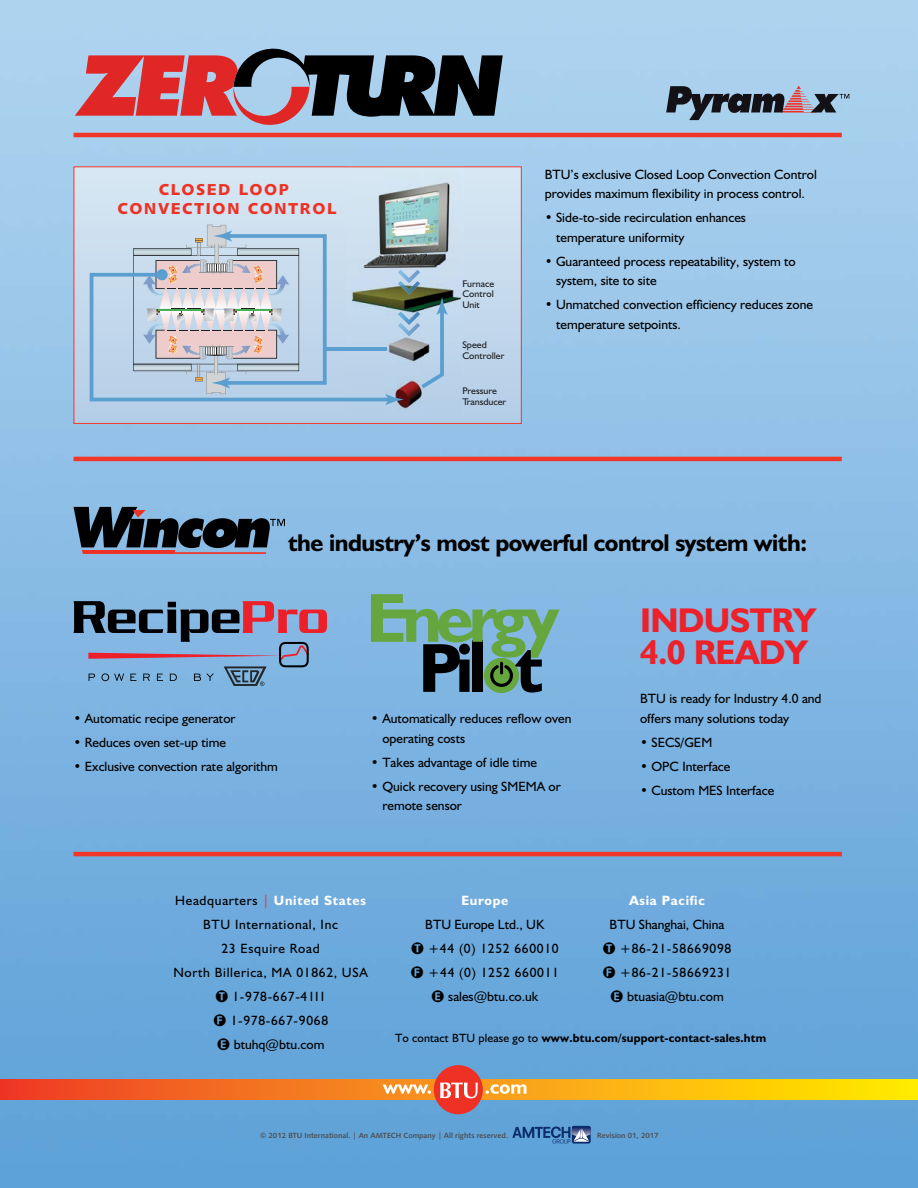
<style>
.page{position:relative;width:918px;height:1188px;background:#fff}
.page>*{position:absolute;margin:0;border:0;box-sizing:border-box;transform-origin:0 0}
.t1{font:700 34.5px/31.5px "Humanist 521 BT";letter-spacing:-.02em;color:#ed2129}
.t2{font:700 24.3px "Humanist 521 BT";letter-spacing:-.02em;color:#000}
.t3{font:15.9px/19px "Humanist 531 BT Black A";letter-spacing:.1em;color:#ee3124;text-align:center}
.t4{font:13.5px/19.5px "Humanist 521 BT";color:#000}
.t5{font:13.5px/24px "Humanist 521 BT";letter-spacing:.05em;color:#000;text-align:center}
.t6{font:13.5px/24px "Humanist 521 BT";letter-spacing:.025em;color:#000;text-align:center}
.t7{font:700 13.5px "Humanist 521 BT";letter-spacing:.05em;color:#fff}
.t8{font:700 12px "Humanist 521 BT";letter-spacing:.01em;color:#000}
.t9{font:9.75px/10.5px "Humanist 521 BT";color:#1f1f22}
.t10{font:7.5px "Humanist 531 BT Bold A";color:#4d4d4f}
.s1{color:#ef3829}
.s2{font-weight:700;color:#fff}
.s3{font-family:"Bundesbahn Pi One"}
.s4{font-weight:400}
</style>
<div class="page">
<img style="left:0;top:0;width:918px;height:1188px">
<hr style="left:74px;top:133px;width:768px;height:4px;background:#ef3829">
<hr style="left:74px;top:457px;width:768px;height:4px;background:#ef3829">
<hr style="left:74px;top:852px;width:768px;height:4px;background:#ef3829">
<svg style="left:76px;top:168px;width:444px;height:254px;background:#c8dced"></svg>
<img style="left:346px;top:168px;width:118px;height:246px">
<img style="left:404px;top:270px;width:16px;height:11px">
<img style="left:404px;top:281px;width:16px;height:13px">
<img style="left:404px;top:312px;width:16px;height:11px">
<img style="left:404px;top:323px;width:16px;height:13px">
<svg style="left:90px;top:225px;width:314px;height:180px;background:#bacad9"></svg>
<div style="left:156px;top:269px;width:12px;height:11px;background:#5a9fd0;border-radius:50%"></div>
<hr style="left:325px;top:347px;width:62px;height:4px;background:#5a9fd0">
<svg style="left:421px;top:297px;width:27px;height:91px;background:#97b4ca"></svg>
<div style="left:74px;top:166px;width:448px;height:258px;border:1px solid #ef3829"></div>
<svg style="left:74px;top:507px;width:211px;height:47px;background:#4a5566"></svg>
<svg style="left:74px;top:601px;width:253px;height:85px;background:#788daf"></svg>
<svg style="left:371px;top:594px;width:189px;height:99px;background:#669690"></svg>
<svg style="left:666px;top:86px;width:183px;height:34px;background:#768699"></svg>
<div style="left:0;top:1079px;width:918px;height:21px;background:linear-gradient(to right,#ee3e2b,#ffed02)"></div>
<div style="left:434px;top:1065px;width:49px;height:49px;background:#ee3124;border-radius:50%"></div>
<svg style="left:440px;top:1083px;width:38px;height:15px"></svg>
<svg style="left:383px;top:1085px;width:48px;height:9px"></svg>
<svg style="left:486px;top:1084px;width:41px;height:10px"></svg>
<svg style="left:512px;top:1126px;width:79px;height:18px"></svg>
<svg style="left:75px;top:48px;width:428px;height:77px;background:#846673"></svg>
<p class="t3" style="left:117px;top:180px;width:221px">CLOSED LOOP<br>CONVECTION CONTROL</p>
<p class="t9" style="left:462px;top:278px;width:33px;text-align:justify">Furnace Control Unit</p>
<p class="t9" style="left:462px;top:340px;width:44px">Speed<br>Controller</p>
<p class="t9" style="left:462px;top:385px;width:45px">Pressure<br>Transducer</p>
<p class="t4" style="left:545px;top:164px;width:274px">BTU’s exclusive Closed Loop Convection Control provides maximum flexibility in process control.</p>
<p class="t4" style="left:556px;top:208px;width:191px;text-indent:-11px">• Side-to-side recirculation enhances temperature uniformity</p>
<p class="t4" style="left:556px;top:251px;width:241px;text-indent:-11px">• Guaranteed process repeatability, system to system, site to site</p>
<p class="t4" style="left:556px;top:295px;width:259px;text-indent:-11px">• Unmatched convection efficiency reduces zone temperature setpoints.</p>
<h2 class="t2" style="left:288px;top:528px;width:520px">the industry’s most powerful control system with:</h2>
<p class="t4" style="left:74px;top:709px;width:164px">• Automatic recipe generator</p>
<p class="t4" style="left:74px;top:733px;width:154px">• Reduces oven set-up time</p>
<p class="t4" style="left:74px;top:757px;width:206px">• Exclusive convection rate algorithm</p>
<p class="t4" style="left:382px;top:709px;width:191px;text-indent:-11px">• Automatically reduces reflow oven operating costs</p>
<p class="t4" style="left:371px;top:752px;width:168px">• Takes advantage of idle time</p>
<p class="t4" style="left:382px;top:776px;width:180px;text-indent:-11px">• Quick recovery using SMEMA or remote sensor</p>
<h1 class="t1" style="left:640px;top:604px;width:178px">INDUSTRY<br>4.0 READY</h1>
<p class="t4" style="left:640px;top:689px;width:183px">BTU is ready for Industry 4.0 and offers many solutions today</p>
<p class="t4" style="left:640px;top:732px;width:74px">• SECS/GEM</p>
<p class="t4" style="left:640px;top:756px;width:92px">• OPC Interface</p>
<p class="t4" style="left:640px;top:780px;width:136px">• Custom MES Interface</p>
<p class="t5" style="left:173px;top:888px;width:196px">Headquarters <span class="s1">|</span> <span class="s2">United States<br></span>BTU International, Inc<br>23 Esquire Road<br>North Billerica, MA 01862, USA<br><span class="s3">T</span> 1-978-667-4111<br><span class="s3">F</span> 1-978-667-9068<br><span class="s3">E</span> btuhq@btu.com</p>
<p class="t7" style="left:629px;top:892px;width:77px">Asia Pacific</p>
<p class="t7" style="left:461px;top:892px;width:48px">Europe</p>
<p class="t6" style="left:411px;top:912px;width:150px">BTU Europe Ltd., UK<br><span class="s3">T</span> +44 (0) 1252 660010<br><span class="s3">F</span> +44 (0) 1252 660011<br><span class="s3">E</span> sales@btu.co.uk</p>
<p class="t4" style="left:603px;top:912px;width:130px;line-height:24px;text-align:center">BTU Shanghai, China<br><span class="s3">T</span> +86-21-58669098<br><span class="s3">F</span> +86-21-58669231<br><span class="s3">E</span> btuasia@btu.com</p>
<p class="t8" style="left:395px;top:1030px;width:373px"><span class="s4">To contact BTU please go to</span> www.btu.com/support-contact-sales.htm</p>
<p class="t10" style="left:260px;top:1130px;width:249px">© 2012 BTU International. | An AMTECH Company | All rights reserved.</p>
<p class="t10" style="left:597px;top:1130px;width:63px">Revision 01, 2017</p>
</div>
